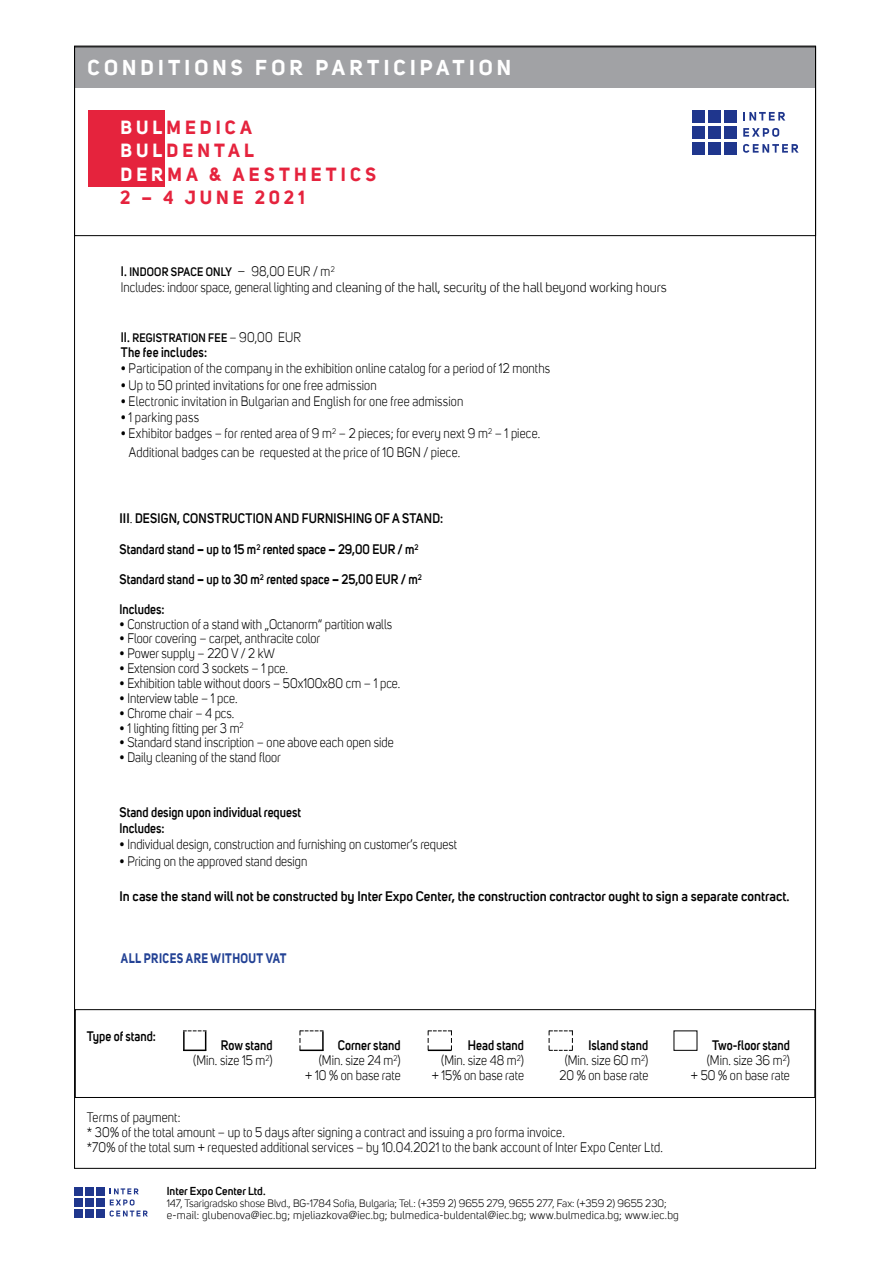
<style>
.page{position:relative;width:893px;height:1263px;background:#fff}
.page>*{position:absolute;margin:0;border:0;box-sizing:border-box;transform-origin:0 0}
.t1{font:700 21px "Uni Sans";letter-spacing:.195em;color:#fff}
.t2{font:700 18.6px/23.2px "Uni Sans";letter-spacing:.215em;color:#e5233d}
.t3{font:13.5px/15px "Uni Sans";color:#000;text-align:right;scale:.9 1}
.t4{font:600 13.5px/16.2px "Uni Sans";color:#000;scale:.9 1}
.t5{font:600 13.5px "Uni Sans";color:#000}
.t6{font:600 13.5px "Uni Sans";letter-spacing:.02em;color:#000}
.t7{font:700 13.5px "Uni Sans";letter-spacing:.04em;color:#234295;scale:.85 1}
.t8{font:13.5px "Uni Sans";letter-spacing:.02em;color:#000;scale:.9 1}
.t9{font:600 12px "Uni Sans";letter-spacing:.02em;color:#000;scale:.9 1}
.t10{font:600 11.25px "Uni Sans";color:#000}
.t11{font:11.1px "Uni Sans";letter-spacing:.02em;color:#000}
.t12{font:10.5px "Uni Sans";color:#000}
.s1{color:#fff}
.s2{font-size:18.45px}
.s3{font-size:13.5px}
.s4{font-weight:400;font-size:15px}
.s5{font-weight:400;font-size:13.5px}
.s6{font-weight:400}
.s7{font-weight:700}
.s8{font-weight:600}
</style>
<div class="page">
<div style="left:74px;top:47px;width:741px;height:41px;background:#a1a2a5"></div>
<div style="left:75px;top:1009px;width:740px;height:89px;border:1px solid #000"></div>
<div style="left:692px;top:142px;width:13px;height:13px;background:#1f368d"></div>
<div style="left:708px;top:142px;width:13px;height:13px;background:#1f368d"></div>
<div style="left:724px;top:142px;width:13px;height:13px;background:#1f368d"></div>
<div style="left:692px;top:126px;width:13px;height:13px;background:#1f368d"></div>
<div style="left:708px;top:126px;width:13px;height:13px;background:#1f368d"></div>
<div style="left:724px;top:126px;width:13px;height:13px;background:#1f368d"></div>
<div style="left:692px;top:110px;width:13px;height:13px;background:#1f368d"></div>
<div style="left:708px;top:110px;width:13px;height:13px;background:#1f368d"></div>
<div style="left:724px;top:110px;width:13px;height:13px;background:#1f368d"></div>
<svg style="left:743px;top:112px;width:42px;height:9px"></svg>
<svg style="left:743px;top:128px;width:36px;height:9px"></svg>
<svg style="left:743px;top:144px;width:56px;height:9px"></svg>
<div style="left:88px;top:110px;width:77px;height:76px;background:#e5233d"></div>
<div style="left:674px;top:1030px;width:23px;height:21px;border:1px solid #000"></div>
<svg style="left:183px;top:1030px;width:24px;height:21px"></svg>
<hr style="left:300px;top:1049px;width:23px;height:2px;background:#000">
<hr style="left:322px;top:1031px;width:2px;height:20px;background:#000">
<svg style="left:300px;top:1030px;width:23px;height:20px"></svg>
<hr style="left:428px;top:1049px;width:23px;height:2px;background:#000">
<svg style="left:428px;top:1030px;width:24px;height:20px"></svg>
<svg style="left:549px;top:1030px;width:24px;height:21px"></svg>
<div style="left:74px;top:1209px;width:9px;height:9px;background:#1f368d"></div>
<div style="left:85px;top:1209px;width:9px;height:9px;background:#1f368d"></div>
<div style="left:96px;top:1209px;width:9px;height:9px;background:#1f368d"></div>
<div style="left:74px;top:1198px;width:9px;height:9px;background:#1f368d"></div>
<div style="left:85px;top:1198px;width:9px;height:9px;background:#1f368d"></div>
<div style="left:96px;top:1198px;width:9px;height:9px;background:#1f368d"></div>
<div style="left:74px;top:1187px;width:9px;height:9px;background:#1f368d"></div>
<div style="left:85px;top:1187px;width:9px;height:9px;background:#1f368d"></div>
<div style="left:96px;top:1187px;width:9px;height:9px;background:#1f368d"></div>
<svg style="left:110px;top:1188px;width:38px;height:28px"></svg>
<div style="left:74px;top:46px;width:742px;height:190px;border:1px solid #000"></div>
<h1 class="t1" style="left:88px;top:55px;width:425px">CONDITIONS FOR PARTICIPATION</h1>
<h2 class="t2" style="left:120px;top:116px;width:257px"><span class="s1">BUL</span>MEDICA<br><span class="s1">BUL</span>DENTAL<br><span class="s1">DER</span>MA &amp; AESTHETICS<br><span class="s2">2 – 4</span> JUNE 2021</h2>
<p class="t9" style="left:121px;top:265px;width:239px"><span class="s3">I.</span> INDOOR SPACE ONLY <span class="s4">–</span> <span class="s5">98,00 EUR / m</span><sup>2</sup></p>
<p class="t3" style="left:121px;top:280px;width:608px">Includes: indoor space, general lighting and cleaning of the hall, security of the hall beyond working hours</p>
<p class="t9" style="left:121px;top:331px;width:202px"><span class="s3">II.</span> REGISTRATION FEE <span class="s5">– 90,00 EUR</span></p>
<p class="t4" style="left:121px;top:344px;width:97px">The fee includes:</p>
<p class="t3" style="left:121px;top:361px;width:479px">• Participation of the company in the exhibition online catalog for a period of 12 months</p>
<p class="t3" style="left:121px;top:377px;width:286px">• Up to 50 printed invitations for one free admission</p>
<p class="t3" style="left:121px;top:394px;width:382px">• Electronic invitation in Bulgarian and English for one free admission</p>
<p class="t8" style="left:121px;top:409px;width:88px">• 1 parking pass</p>
<p class="t3" style="left:129px;top:424px;width:459px;line-height:19px;text-align:left;text-indent:-8px">• Exhibitor badges – for rented area of 9 m<sup>2</sup> – 2 pieces; for every next 9 m<sup>2</sup> – 1 piece.<br>Additional badges can be requested at the price of 10 BGN / piece.</p>
<p class="t6" style="left:120px;top:510px;width:325px">III<span class="s6">.</span> DESIGN, CONSTRUCTION AND FURNISHING OF A STAND:</p>
<p class="t4" style="left:120px;top:535px;width:337px;line-height:29.7px">Standard stand <span class="s7">–</span> up to 15 m<sup>2</sup> rented space <span class="s7">–</span> 29,00 EUR / m<sup>2<br></sup>Standard stand <span class="s7">–</span> up to 30 m<sup>2</sup> rented space <span class="s7">–</span> 25,00 EUR / m<sup>2</sup></p>
<p class="t4" style="left:120px;top:601px;width:52px">Includes:</p>
<p class="t3" style="left:120px;top:616px;width:304px">• Construction of a stand with „Octanorm“ partition walls</p>
<p class="t3" style="left:120px;top:631px;width:224px">• Floor covering – carpet, anthracite color</p>
<p class="t3" style="left:120px;top:646px;width:174px">• Power supply – 220 V / 2 kW</p>
<p class="t3" style="left:120px;top:661px;width:189px">• Extension cord 3 sockets – 1 pce.</p>
<p class="t3" style="left:120px;top:676px;width:313px">• Exhibition table without doors – 50x100x80 cm – 1 pce.</p>
<p class="t3" style="left:120px;top:691px;width:133px">• Interview table – 1 pce.</p>
<p class="t3" style="left:120px;top:706px;width:129px">• Chrome chair – 4 pcs.</p>
<p class="t3" style="left:120px;top:720px;width:139px">• 1 lighting fitting per 3 m<sup>2</sup></p>
<p class="t3" style="left:120px;top:735px;width:306px">• Standard stand inscription – one above each open side</p>
<p class="t3" style="left:120px;top:750px;width:181px">• Daily cleaning of the stand floor</p>
<p class="t4" style="left:120px;top:804px;width:203px">Stand design upon individual request<br>Includes:</p>
<p class="t3" style="left:120px;top:837px;width:376px">• Individual design, construction and furnishing on customer’s request</p>
<p class="t3" style="left:120px;top:853px;width:210px">• Pricing on the approved stand design</p>
<p class="t5" style="left:120px;top:888px;width:671px">In case the stand will not be constructed by Inter Expo Center, the construction contractor ought to sign a separate contract.</p>
<p class="t7" style="left:121px;top:950px;width:196px">ALL PRICES ARE WITHOUT VAT</p>
<p class="t4" style="left:87px;top:1028px;width:78px">Type of stand:</p>
<p class="t3" style="left:193px;top:1038px;width:90px"><span class="s8">Row stand<br></span>(Min. size 15 m<sup>2</sup>)</p>
<p class="t3" style="left:305px;top:1038px;width:108px"><span class="s8">Corner stand<br></span>(Min. size 24 m<sup>2</sup>)<br>+ 10 % on base rate</p>
<p class="t3" style="left:432px;top:1038px;width:104px"><span class="s8">Head stand<br></span>(Min. size 48 m<sup>2</sup>) + 15% on base rate</p>
<p class="t3" style="left:559px;top:1038px;width:100px"><span class="s8">Island stand<br></span>(Min. size 60 m<sup>2</sup>)<br>20 % on base rate</p>
<p class="t3" style="left:87px;top:1110px;width:642px;text-align:left">Terms of payment:<br>* 30% of the total amount – up to 5 days after signing a contract and issuing a pro forma invoice.<br>*70% of the total sum + requested additional services – by 10.04.2021 to the bank account of Inter Expo Center Ltd.</p>
<p class="t10" style="left:167px;top:1185px;width:100px">Inter Expo Center Ltd.</p>
<p class="t12" style="left:167px;top:1197px;width:501px">147, Tsarigradsko shose Blvd., BG-1784 Sofia, Bulgaria; Tel.: (+359 2) 9655 279, 9655 277, Fax: (+359 2) 9655 230;</p>
<p class="t11" style="left:167px;top:1209px;width:514px">e-mail: glubenova@iec.bg; mjeliazkova@iec.bg; bulmedica-buldental@iec.bg; www.bulmedica.bg; www.iec.bg</p>
<p class="t3" style="left:691px;top:1038px;width:111px"><span class="s8">Two-floor stand </span>(Min. size 36 m<sup>2</sup>)<br>+ 50 % on base rate</p>
</div>
